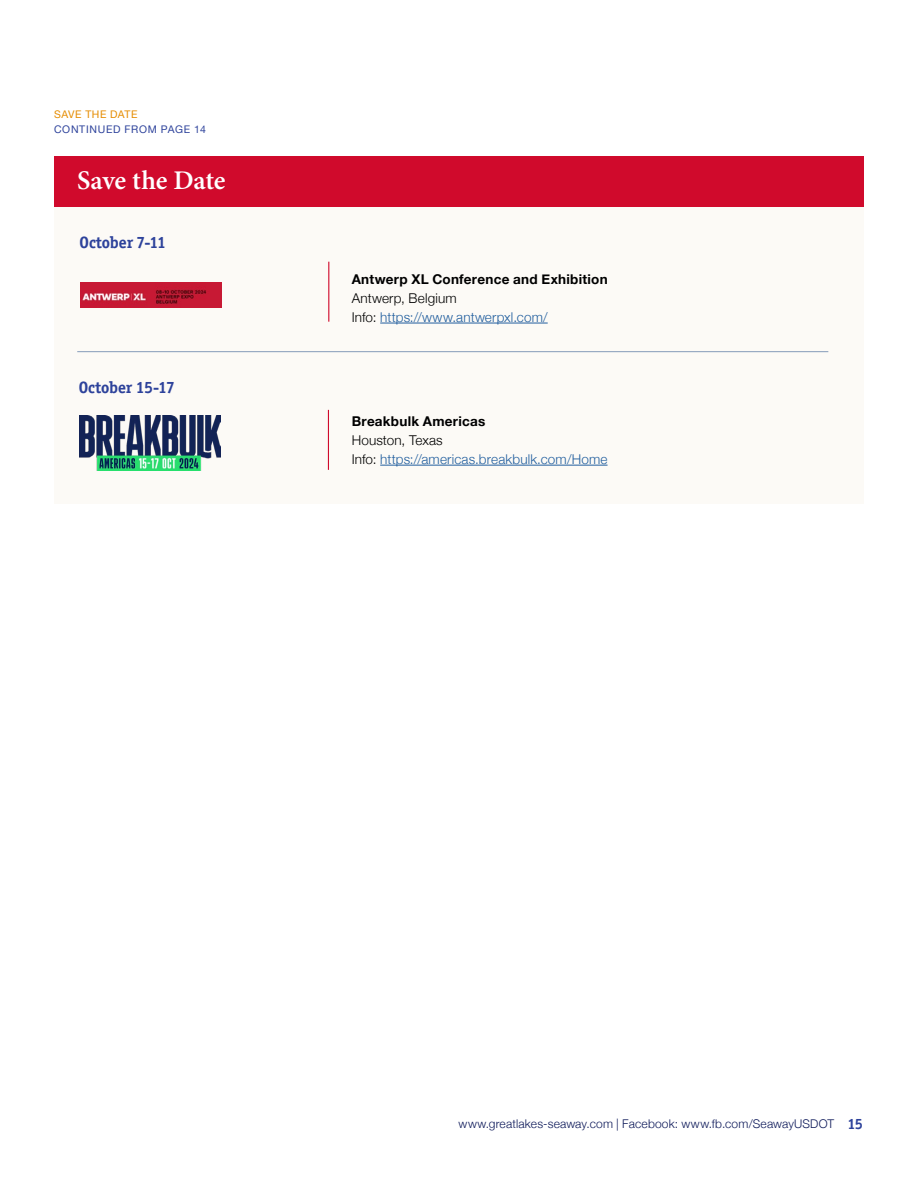
<style>
.page{position:relative;width:918px;height:1188px;background:#fff}
.page>*{position:absolute;margin:0;border:0;box-sizing:border-box;transform-origin:0 0}
.Story_Headline{font:600 27px "Minion Pro";letter-spacing:-.015em;color:#fff}
.t1{font:700 16.5px "Officina Serif ITC Pro";letter-spacing:.005em;color:#2d429b}
.Body_Copy{font:300 13.5px "Helvetica Neue";letter-spacing:.01em;color:#215e9e}
.Body_Copy-2{font:700 13.5px "Helvetica Neue";letter-spacing:.02em;color:#000}
.Body_Copy-3{font:300 13.5px "Helvetica Neue";letter-spacing:.01em;color:#000}
.t2{font:300 12px "Helvetica Neue";letter-spacing:.015em;color:#0d1959}
.t3{font:10.5px/15px "Helvetica Neue";letter-spacing:.06em;color:#2d429b}
.s1{color:#e58c00}
.s2{color:#000}
.s3{font-family:"Officina Serif ITC Pro";font-weight:700;font-size:15px;color:#2d429b}
</style>
<div class="page">
<div style="left:54px;top:162px;width:810px;height:342px;background:#fcfaf6"></div>
<div style="left:54px;top:156px;width:810px;height:51px;background:#d00a2c"></div>
<hr style="left:77px;top:351px;width:751px;height:1px;background:#92a5c0">
<hr style="left:328px;top:262px;width:1px;height:60px;background:#d00a2c">
<hr style="left:380px;top:323px;width:168px;height:1px;background:#215e9e">
<img style="left:80px;top:283px;width:142px;height:24px">
<hr style="left:328px;top:410px;width:1px;height:60px;background:#d00a2c">
<hr style="left:380px;top:465px;width:228px;height:1px;background:#215e9e">
<img style="left:80px;top:415px;width:140px;height:55px">
<p class="t3" style="left:54px;top:107px;width:153px"><span class="s1">SAVE THE DATE<br></span>CONTINUED FROM PAGE 14</p>
<h2 class="Story_Headline" style="left:77px;top:161px;width:150px">Save the Date</h2>
<p class="t1" style="left:80px;top:232px;width:88px">October 7-11</p>
<p class="t1" style="left:79px;top:377px;width:98px">October 15-17</p>
<p class="Body_Copy-2" style="left:352px;top:269px;width:258px">Antwerp XL Conference and Exhibition</p>
<p class="Body_Copy-3" style="left:352px;top:287px;width:106px">Antwerp, Belgium</p>
<p class="Body_Copy" style="left:352px;top:306px;width:198px"><span class="s2">Info:</span> https://www.antwerpxl.com/</p>
<p class="Body_Copy-2" style="left:352px;top:411px;width:135px">Breakbulk Americas</p>
<p class="Body_Copy-3" style="left:352px;top:429px;width:93px">Houston, Texas</p>
<p class="Body_Copy" style="left:352px;top:448px;width:257px"><span class="s2">Info:</span> https://americas.breakbulk.com/Home</p>
<p class="t2" style="left:459px;top:1114px;width:406px">www.greatlakes-seaway.com | Facebook: www.fb.com/SeawayUSDOT <span class="s3">15</span></p>
</div>
